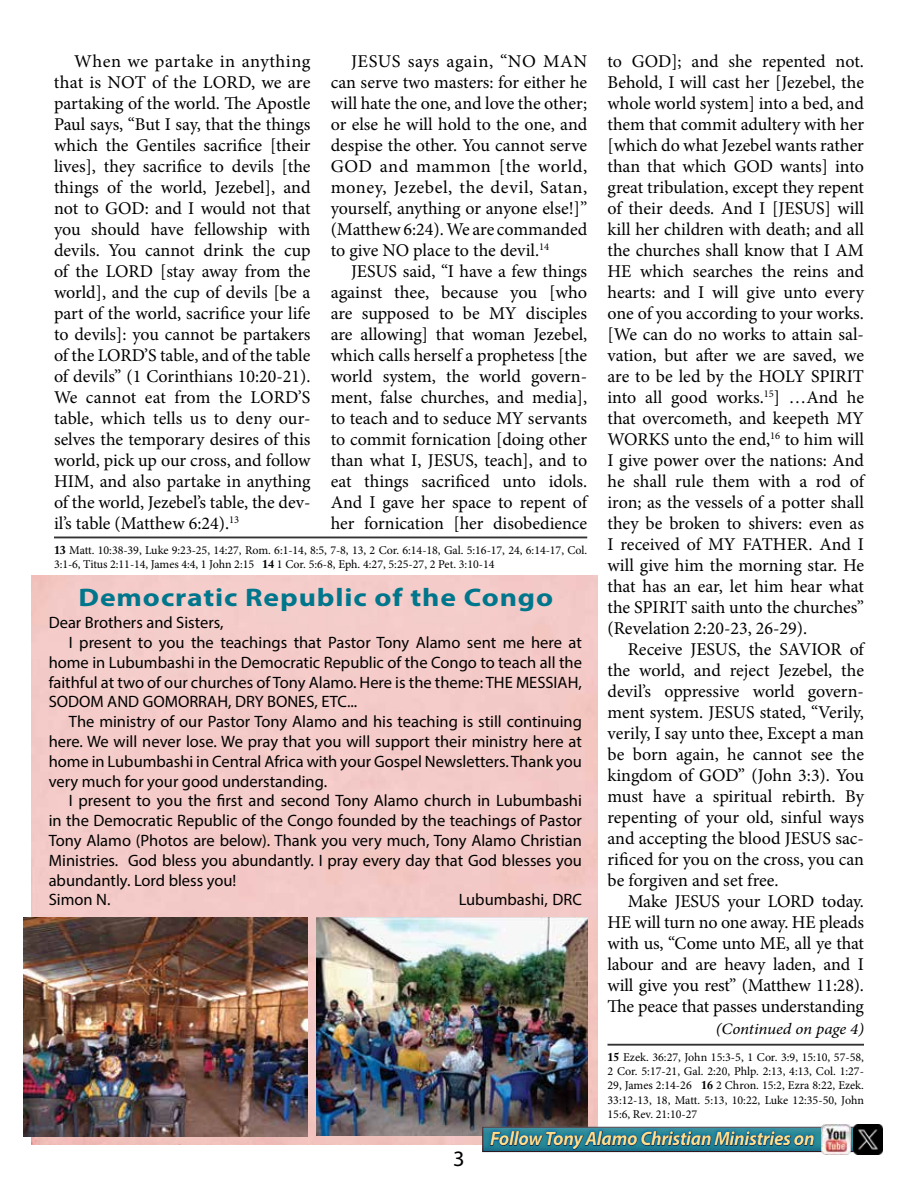
<style>
.page{position:relative;width:918px;height:1188px;background:#fff}
.page>*{position:absolute;margin:0;border:0;box-sizing:border-box;transform-origin:0 0}
.t1{font:700 25.5px "Myriad Pro";letter-spacing:.03em;color:#00768c;scale:1.16 1}
.t2{font:22.05px "Myriad Pro";color:#000}
.t3{font:italic 700 19.5px "Myriad Pro";letter-spacing:-.02em;color:#ffde8e}
.t4{font:18px/21px "Minion Pro";letter-spacing:-.005em;color:#000;text-align:justify}
.t5{font:16.5px "Myriad Pro";color:#000}
.t6{font:italic 15.9px "Minion Pro";letter-spacing:-.01em;color:#000;scale:1.07 1}
.t7{font:12px/14.4px "Minion Pro";letter-spacing:-.005em;color:#000;text-align:justify}
.s1{font-family:"Adobe Caslon Pro";font-weight:700}
</style>
<div class="page">
<div style="left:32px;top:576px;width:566px;height:569px;background:#f3cbc8"></div>
<img style="left:24px;top:918px;width:284px;height:218px">
<img style="left:317px;top:918px;width:271px;height:218px">
<hr style="left:608px;top:1044px;width:256px;height:2px;background:#000">
<hr style="left:54px;top:537px;width:533px;height:1px;background:#000">
<div style="left:481px;top:1124px;width:392px;height:28px;background:#0061af;opacity:.4"></div>
<svg style="left:487px;top:1128px;width:330px;height:25px"></svg>
<div style="left:488px;top:1129px;width:328px;height:21px;background:#3a909f"></div>
<div style="left:488px;top:1130px;width:328px;height:22px;background:#dc6657;opacity:.2"></div>
<img style="left:853px;top:1125px;width:30px;height:29px">
<img style="left:822px;top:1125px;width:29px;height:29px">
<p class="t4" style="left:54px;top:51px;width:258px;text-indent:20px">When we partake in anything that is NOT of the LORD, we are partaking of the world. The Apostle Paul says, “But I say, that the things which the Gentiles sacrifice [their lives], they sacrifice to devils [the things of the world, Jezebel], and not to GOD: and I would not that you should have fellowship with devils. You cannot drink the cup of the LORD [stay away from the world], and the cup of devils [be a part of the world, sacrifice your life to devils]: you cannot be partakers of the LORD’S table, and of the table of devils” (1 Corinthians 10:20-21).<br>We cannot eat from the LORD’S table, which tells us to deny our&shy;selves the temporary desires of this world, pick up our cross, and follow HIM, and also partake in anything of the world, Jezebel’s table, the dev&shy;il’s table (Matthew 6:24).<sup>13</sup></p>
<p class="t4" style="left:331px;top:51px;width:258px;text-indent:20px">JESUS says again, “NO MAN can serve two masters: for either he will hate the one, and love the other; or else he will hold to the one, and despise the other. You cannot serve GOD and mammon [the world, money, Jezebel, the devil, Satan, yourself, anything or anyone else!]” (Matthew 6:24). We are commanded to give NO place to the devil.<sup>14</sup></p>
<p class="t4" style="left:331px;top:261px;width:258px;text-indent:20px">JESUS said, “I have a few things against thee, because you [who are supposed to be MY disciples are allowing] that woman Jezebel, which calls herself a prophetess [the world system, the world govern&shy;ment, false churches, and media], to teach and to seduce MY servants to commit fornication [doing other than what I, JESUS, teach], and to eat things sacrificed unto idols.<br>And I gave her space to repent of her fornication [her disobedience</p>
<p class="t7" style="left:54px;top:543px;width:535px"><span class="s1">13</span> Matt. 10:38-39, Luke 9:23-25, 14:27, Rom. 6:1-14, 8:5, 7-8, 13, 2 Cor. 6:14-18, Gal. 5:16-17, 24, 6:14-17, Col.<br>3:1-6, Titus 2:11-14, James 4:4, 1 John 2:15 <span class="s1">14</span> 1 Cor. 5:6-8, Eph. 4:27, 5:25-27, 2 Pet. 3:10-14</p>
<h1 class="t1" style="left:79px;top:581px;width:411px">Democratic Republic of the Congo</h1>
<p class="t5" style="left:49px;top:613px;width:176px">Dear Brothers and Sisters,</p>
<p class="t5" style="left:69px;top:632px;width:514px">I present to you the teachings that Pastor Tony Alamo sent me here at</p>
<p class="t5" style="left:49px;top:652px;width:535px">home in Lubumbashi in the Democratic Republic of the Congo to teach all the</p>
<p class="t5" style="left:49px;top:672px;width:535px">faithful at two of our churches of Tony Alamo. Here is the theme: THE MESSIAH,</p>
<p class="t5" style="left:49px;top:692px;width:310px">SODOM AND GOMORRAH, DRY BONES, ETC...</p>
<p class="t5" style="left:69px;top:712px;width:515px">The ministry of our Pastor Tony Alamo and his teaching is still continuing</p>
<p class="t5" style="left:49px;top:731px;width:535px">here. We will never lose. We pray that you will support their ministry here at</p>
<p class="t5" style="left:49px;top:751px;width:535px">home in Lubumbashi in Central Africa with your Gospel Newsletters. Thank you</p>
<p class="t5" style="left:49px;top:771px;width:280px">very much for your good understanding.</p>
<p class="t5" style="left:69px;top:791px;width:515px">I present to you the first and second Tony Alamo church in Lubumbashi</p>
<p class="t5" style="left:49px;top:811px;width:535px">in the Democratic Republic of the Congo founded by the teachings of Pastor</p>
<p class="t5" style="left:49px;top:830px;width:535px">Tony Alamo (Photos are below). Thank you very much, Tony Alamo Christian</p>
<p class="t5" style="left:49px;top:850px;width:535px">Ministries. God bless you abundantly. I pray every day that God blesses you</p>
<p class="t5" style="left:49px;top:870px;width:189px">abundantly. Lord bless you!</p>
<p class="t5" style="left:49px;top:890px;width:63px">Simon N.</p>
<p class="t5" style="left:459px;top:890px;width:125px">Lubumbashi, DRC</p>
<p class="t4" style="left:607px;top:51px;width:258px">to GOD]; and she repented not.<br>Behold, I will cast her [Jezebel, the whole world system] into a bed, and them that commit adultery with her [which do what Jezebel wants rather than that which GOD wants] into great tribulation, except they repent of their deeds. And I [JESUS] will kill her children with death; and all the churches shall know that I AM HE which searches the reins and hearts: and I will give unto every one of you according to your works. [We can do no works to attain sal&shy;vation, but after we are saved, we are to be led by the HOLY SPIRIT into all good works.<sup>15</sup>] …And he that overcometh, and keepeth MY WORKS unto the end,<sup>16</sup> to him will I give power over the nations: And he shall rule them with a rod of iron; as the vessels of a potter shall they be broken to shivers: even as I received of MY FATHER. And I will give him the morning star. He that has an ear, let him hear what the SPIRIT saith unto the churches” (Revelation 2:20-23, 26-29).</p>
<p class="t4" style="left:607px;top:639px;width:258px;text-indent:20px">Receive JESUS, the SAVIOR of the world, and reject Jezebel, the devil’s oppressive world govern&shy;ment system. JESUS stated, “Verily, verily, I say unto thee, Except a man be born again, he cannot see the kingdom of GOD” (John 3:3). You must have a spiritual rebirth. By repenting of your old, sinful ways and accepting the blood JESUS sac&shy;rificed for you on the cross, you can be forgiven and set free.</p>
<p class="t4" style="left:607px;top:891px;width:258px;text-indent:20px">Make JESUS your LORD today.<br>HE will turn no one away. HE pleads with us, “Come unto ME, all ye that labour and are heavy laden, and I will give you rest” (Matthew 11:28).<br>The peace that passes understanding</p>
<p class="t6" style="left:716px;top:1018px;width:140px">(Continued on page 4)</p>
<p class="t7" style="left:608px;top:1050px;width:258px"><span class="s1">15</span> Ezek. 36:27, John 15:3-5, 1 Cor. 3:9, 15:10, 57-58, 2 Cor. 5:17-21, Gal. 2:20, Phlp. 2:13, 4:13, Col. 1:27- 29, James 2:14-26 <span class="s1">16</span> 2 Chron. 15:2, Ezra 8:22, Ezek.<br>33:12-13, 18, Matt. 5:13, 10:22, Luke 12:35-50, John 15:6, Rev. 21:10-27</p>
<p class="t2" style="left:453px;top:1145px;width:13px">3</p>
<p class="t3" style="left:490px;top:1126px;width:326px">Follow Tony Alamo Christian Ministries on</p>
</div>
